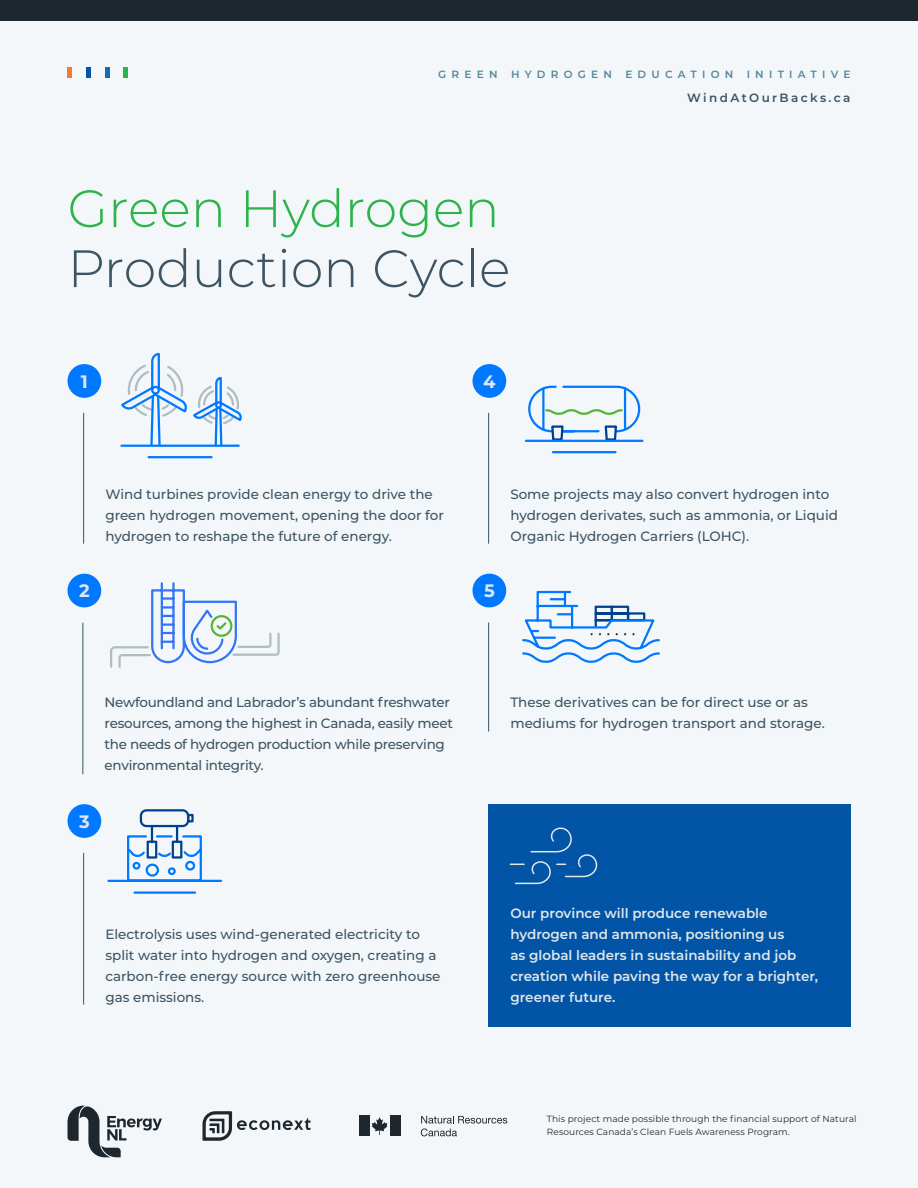
<style>
.page{position:relative;width:918px;height:1188px;background:#f4f7f9}
.page>*{position:absolute;margin:0;border:0;box-sizing:border-box;transform-origin:0 0}
.t1{font:300 52.5px/60px "Montserrat";color:#3c5463}
.t2{font:700 18px "Montserrat";color:#e1e7ea}
.t3{font:500 13.5px/21px "Montserrat";color:#3c5463}
.t4{font:500 13.5px/21px "Montserrat";letter-spacing:-.02em;color:#3c5463}
.t5{font:600 13.5px/21px "Montserrat";color:#e1e7ea}
.t6{font:600 12px "Montserrat";letter-spacing:.2em;color:#3c5463}
.t7{font:600 10.5px "Montserrat";letter-spacing:.5em;color:#54879f}
.t8{font:9px/13.5px "Montserrat";letter-spacing:.01em;color:#1d272d}
.s1{color:#2cb34b}
</style>
<div class="page">
<div style="left:0;top:0;width:918px;height:20px;background:#1d272d"></div>
<hr style="left:68px;top:67px;width:4px;height:11px;background:#f37936">
<div style="left:86px;top:67px;width:5px;height:11px;background:#0154a6"></div>
<div style="left:105px;top:67px;width:5px;height:11px;background:#126db7"></div>
<hr style="left:124px;top:67px;width:4px;height:11px;background:#2cb34b">
<svg style="left:68px;top:1106px;width:94px;height:51px"></svg>
<svg style="left:202px;top:1111px;width:108px;height:30px"></svg>
<div style="left:359px;top:1116px;width:10px;height:20px;background:#1d272d"></div>
<svg style="left:372px;top:1117px;width:16px;height:18px"></svg>
<div style="left:390px;top:1116px;width:10px;height:20px;background:#1d272d"></div>
<svg style="left:421px;top:1116px;width:86px;height:20px"></svg>
<div style="left:68px;top:364px;width:33px;height:34px;background:#0078ff;border-radius:50%"></div>
<div style="left:68px;top:804px;width:33px;height:34px;background:#0078ff;border-radius:50%"></div>
<div style="left:472px;top:364px;width:34px;height:34px;background:#0078ff;border-radius:50%"></div>
<div style="left:472px;top:574px;width:34px;height:33px;background:#0078ff;border-radius:50%"></div>
<hr style="left:149px;top:456px;width:63px;height:2px;background:#0078ff">
<svg style="left:120px;top:352px;width:122px;height:95px"></svg>
<hr style="left:83px;top:413px;width:1px;height:131px;background:#3c5463">
<hr style="left:83px;top:853px;width:1px;height:152px;background:#3c5463">
<hr style="left:488px;top:413px;width:1px;height:131px;background:#3c5463">
<hr style="left:488px;top:622px;width:1px;height:110px;background:#3c5463">
<div style="left:68px;top:574px;width:33px;height:33px;background:#0078ff;border-radius:50%"></div>
<hr style="left:82px;top:623px;width:1px;height:151px;background:#3c5463">
<svg style="left:107px;top:809px;width:115px;height:85px"></svg>
<svg style="left:110px;top:582px;width:170px;height:86px"></svg>
<hr style="left:553px;top:451px;width:62px;height:2px;background:#0078ff">
<hr style="left:526px;top:440px;width:116px;height:2px;background:#0078ff">
<svg style="left:527px;top:385px;width:114px;height:57px"></svg>
<svg style="left:522px;top:590px;width:138px;height:73px"></svg>
<div style="left:488px;top:804px;width:362px;height:223px;background:#0154a6"></div>
<svg style="left:509px;top:827px;width:89px;height:58px"></svg>
<p class="t7" style="left:438px;top:66px;width:61px">GREEN</p>
<p class="t7" style="left:511px;top:66px;width:102px">HYDROGEN</p>
<p class="t7" style="left:625px;top:66px;width:109px">EDUCATION</p>
<p class="t7" style="left:747px;top:66px;width:105px">INITIATIVE</p>
<p class="t6" style="left:687px;top:89px;width:165px">WindAtOurBacks.ca</p>
<p class="t1" style="left:68px;top:177px;width:444px"><span class="s1">Green Hydrogen<br></span>Production Cycle</p>
<p class="t2" style="left:81px;top:368px;width:9px">1</p>
<p class="t2" style="left:483px;top:368px;width:14px">4</p>
<p class="t2" style="left:79px;top:578px;width:12px">2</p>
<p class="t3" style="left:105px;top:483px;width:340px">Wind turbines provide clean energy to drive the green hydrogen movement, opening the door for hydrogen to reshape the future of energy.</p>
<p class="t2" style="left:484px;top:578px;width:12px">5</p>
<p class="t3" style="left:510px;top:483px;width:329px">Some projects may also convert hydrogen into hydrogen derivates, such as ammonia, or Liquid<br>Organic Hydrogen Carriers (LOHC).</p>
<p class="t4" style="left:105px;top:691px;width:350px">Newfoundland and Labrador’s abundant freshwater resources, among the highest in Canada, easily meet the needs of hydrogen production while preserving environmental integrity.</p>
<p class="t2" style="left:79px;top:808px;width:12px">3</p>
<p class="t3" style="left:105px;top:923px;width:337px">Electrolysis uses wind-generated electricity to split water into hydrogen and oxygen, creating a carbon-free energy source with zero greenhouse gas emissions.</p>
<p class="t3" style="left:510px;top:691px;width:316px">These derivatives can be for direct use or as mediums for hydrogen transport and storage.</p>
<p class="t5" style="left:510px;top:902px;width:309px">Our province will produce renewable hydrogen and ammonia, positioning us<br>as global leaders in sustainability and job creation while paving the way for a brighter, greener future.</p>
<p class="t8" style="left:547px;top:1112px;width:311px">This project made possible through the financial support of Natural<br>Resources Canada’s Clean Fuels Awareness Program.</p>
</div>
